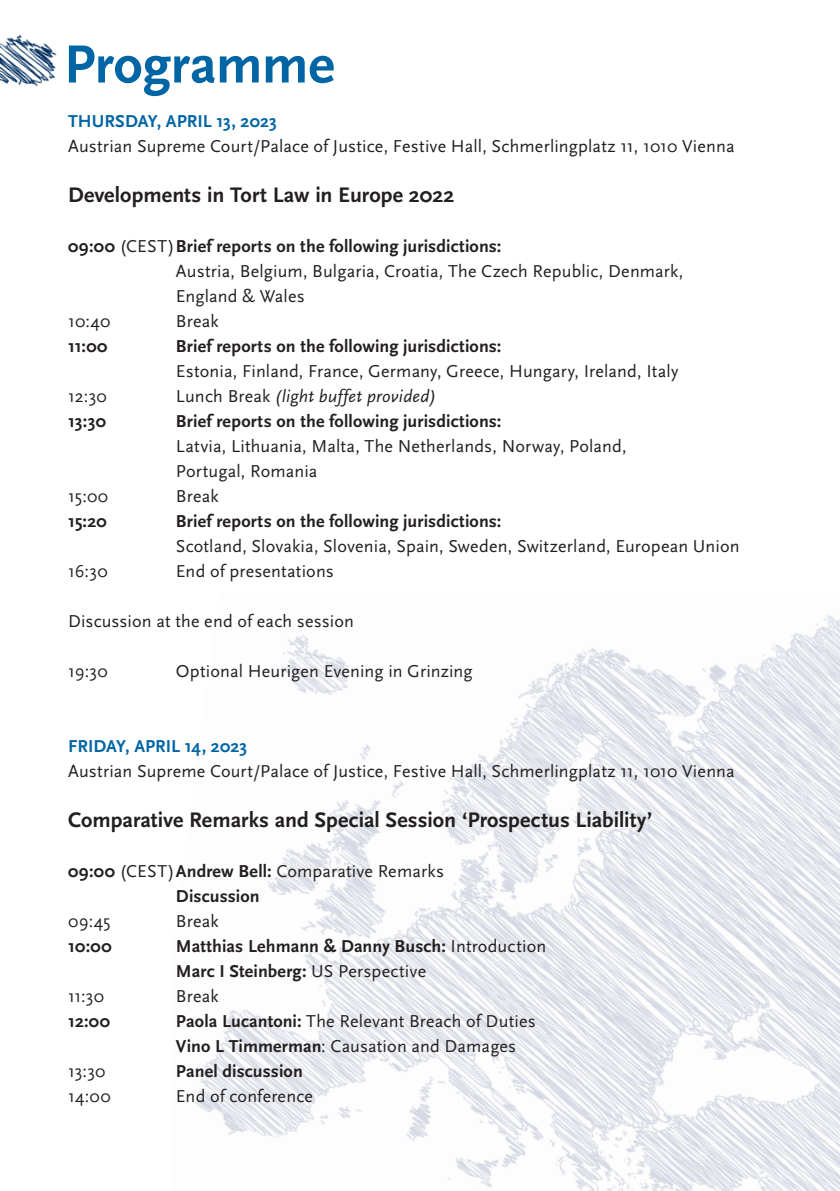
<style>
.page{position:relative;width:840px;height:1191px;background:#fff}
.page>*{position:absolute;margin:0;border:0;box-sizing:border-box;transform-origin:0 0}
.t1{font:700 56px "Scala Sans";color:#0065a4}
.t2{font:700 22px "Scala Sans";color:#231f20}
.t3{font:18px/25px "Scala Sans";letter-spacing:.01em;color:#231f20}
.t4{font:700 18px/25px "Scala Sans";letter-spacing:.005em;color:#231f20}
.t5{font:700 18px "Scala Sans";color:#0065a4}
.t6{font:italic 18px "Scala Sans";letter-spacing:.02em;color:#231f20}
.s1{font-weight:400}
.s2{font-style:normal}
.s3{font-weight:700}
</style>
<div class="page">
<img style="left:771px;top:615px;width:68px;height:37px">
<img style="left:287px;top:635px;width:22px;height:12px">
<img style="left:531px;top:648px;width:93px;height:36px">
<img style="left:624px;top:656px;width:128px;height:46px">
<img style="left:752px;top:652px;width:87px;height:135px">
<img style="left:280px;top:647px;width:69px;height:48px">
<img style="left:340px;top:666px;width:9px;height:29px">
<img style="left:499px;top:684px;width:125px;height:67px">
<img style="left:615px;top:702px;width:146px;height:85px">
<img style="left:812px;top:729px;width:27px;height:135px">
<img style="left:359px;top:744px;width:109px;height:56px">
<img style="left:468px;top:751px;width:147px;height:67px">
<img style="left:606px;top:769px;width:147px;height:67px">
<img style="left:735px;top:787px;width:86px;height:135px">
<img style="left:288px;top:843px;width:34px;height:7px">
<img style="left:322px;top:800px;width:147px;height:68px">
<img style="left:460px;top:818px;width:146px;height:68px">
<img style="left:597px;top:836px;width:147px;height:86px">
<img style="left:794px;top:864px;width:45px;height:134px">
<img style="left:267px;top:850px;width:55px;height:45px">
<img style="left:313px;top:868px;width:147px;height:67px">
<img style="left:451px;top:886px;width:146px;height:67px">
<img style="left:588px;top:904px;width:147px;height:67px">
<img style="left:717px;top:922px;width:87px;height:135px">
<img style="left:301px;top:917px;width:13px;height:18px">
<img style="left:304px;top:935px;width:147px;height:67px">
<img style="left:442px;top:953px;width:147px;height:67px">
<img style="left:579px;top:971px;width:147px;height:86px">
<img style="left:777px;top:998px;width:62px;height:135px">
<img style="left:217px;top:985px;width:88px;height:68px">
<img style="left:296px;top:1002px;width:146px;height:68px">
<img style="left:433px;top:1020px;width:147px;height:68px">
<img style="left:571px;top:1039px;width:146px;height:67px">
<img style="left:699px;top:1057px;width:87px;height:134px">
<img style="left:194px;top:1053px;width:102px;height:69px">
<img style="left:287px;top:1070px;width:146px;height:67px">
<img style="left:424px;top:1088px;width:147px;height:67px">
<img style="left:562px;top:1106px;width:146px;height:85px">
<img style="left:769px;top:1133px;width:70px;height:58px">
<img style="left:224px;top:1122px;width:63px;height:16px">
<img style="left:448px;top:1155px;width:114px;height:32px">
<img style="left:559px;top:1173px;width:134px;height:18px">
<img style="left:0;top:34px;width:57px;height:53px">
<h1 class="t1" style="left:64px;top:34px;width:272px">Programme</h1>
<p class="t5" style="left:68px;top:111px;width:210px">THURSDAY, APRIL 13, 2023</p>
<p class="t3" style="left:68px;top:134px;width:667px">Austrian Supreme Court/Palace of Justice, Festive Hall, Schmerlingplatz 11, 1010 Vienna</p>
<p class="t2" style="left:68px;top:183px;width:387px">Developments in Tort Law in Europe 2022</p>
<p class="t4" style="left:68px;top:234px;width:434px">09:00 <span class="s1">(CEST)</span> Brief reports on the following jurisdictions:</p>
<p class="t3" style="left:176px;top:259px;width:508px">Austria, Belgium, Bulgaria, Croatia, The Czech Republic, Denmark,</p>
<p class="t3" style="left:176px;top:284px;width:130px">England &amp; Wales</p>
<p class="t3" style="left:68px;top:309px;width:44px">10:40</p>
<p class="t3" style="left:176px;top:309px;width:44px">Break</p>
<p class="t4" style="left:68px;top:334px;width:41px">11:00</p>
<p class="t4" style="left:176px;top:334px;width:327px">Brief reports on the following jurisdictions:</p>
<p class="t3" style="left:176px;top:359px;width:503px">Estonia, Finland, France, Germany, Greece, Hungary, Ireland, Italy</p>
<p class="t3" style="left:68px;top:384px;width:40px">12:30</p>
<p class="t6" style="left:176px;top:386px;width:261px"><span class="s2">Lunch Break</span> (light buffet provided)</p>
<p class="t4" style="left:68px;top:409px;width:39px">13:30</p>
<p class="t4" style="left:176px;top:409px;width:327px">Brief reports on the following jurisdictions:</p>
<p class="t3" style="left:176px;top:434px;width:452px">Latvia, Lithuania, Malta, The Netherlands, Norway, Poland,<br>Portugal, Romania</p>
<p class="t3" style="left:68px;top:484px;width:42px">15:00</p>
<p class="t3" style="left:176px;top:484px;width:44px">Break</p>
<p class="t4" style="left:68px;top:509px;width:40px">15:20</p>
<p class="t4" style="left:176px;top:509px;width:327px">Brief reports on the following jurisdictions:</p>
<p class="t3" style="left:176px;top:534px;width:565px">Scotland, Slovakia, Slovenia, Spain, Sweden, Switzerland, European Union</p>
<p class="t3" style="left:68px;top:559px;width:41px">16:30</p>
<p class="t3" style="left:176px;top:559px;width:159px">End of presentations</p>
<p class="t3" style="left:68px;top:609px;width:287px">Discussion at the end of each session</p>
<p class="t3" style="left:68px;top:659px;width:41px">19:30</p>
<p class="t3" style="left:176px;top:659px;width:298px">Optional Heurigen Evening in Grinzing</p>
<p class="t5" style="left:68px;top:736px;width:180px">FRIDAY, APRIL 14, 2023</p>
<p class="t3" style="left:68px;top:759px;width:667px">Austrian Supreme Court/Palace of Justice, Festive Hall, Schmerlingplatz 11, 1010 Vienna</p>
<p class="t2" style="left:68px;top:808px;width:585px">Comparative Remarks and Special Session ‘Prospectus Liability’</p>
<p class="t4" style="left:176px;top:859px;width:269px;text-indent:-108px">09:00 <span class="s1">(CEST)</span> Andrew Bell: <span class="s1">Comparative Remarks<br></span>Discussion</p>
<p class="t3" style="left:68px;top:909px;width:44px">09:45</p>
<p class="t3" style="left:176px;top:909px;width:44px">Break</p>
<p class="t4" style="left:68px;top:934px;width:45px">10:00</p>
<p class="t4" style="left:176px;top:934px;width:371px">Matthias Lehmann &amp; Danny Busch: <span class="s1">Introduction<br></span>Marc I Steinberg: <span class="s1">US Perspective</span></p>
<p class="t3" style="left:68px;top:984px;width:38px">11:30</p>
<p class="t3" style="left:176px;top:984px;width:44px">Break</p>
<p class="t4" style="left:68px;top:1009px;width:43px">12:00</p>
<p class="t3" style="left:176px;top:1009px;width:361px"><span class="s3">Paola Lucantoni:</span> The Relevant Breach of Duties<br><span class="s3">Vino L Timmerman</span>: Causation and Damages</p>
<p class="t3" style="left:68px;top:1059px;width:39px">13:30</p>
<p class="t4" style="left:176px;top:1059px;width:128px">Panel discussion</p>
<p class="t3" style="left:68px;top:1084px;width:44px">14:00</p>
<p class="t3" style="left:176px;top:1084px;width:138px">End of conference</p>
</div>
